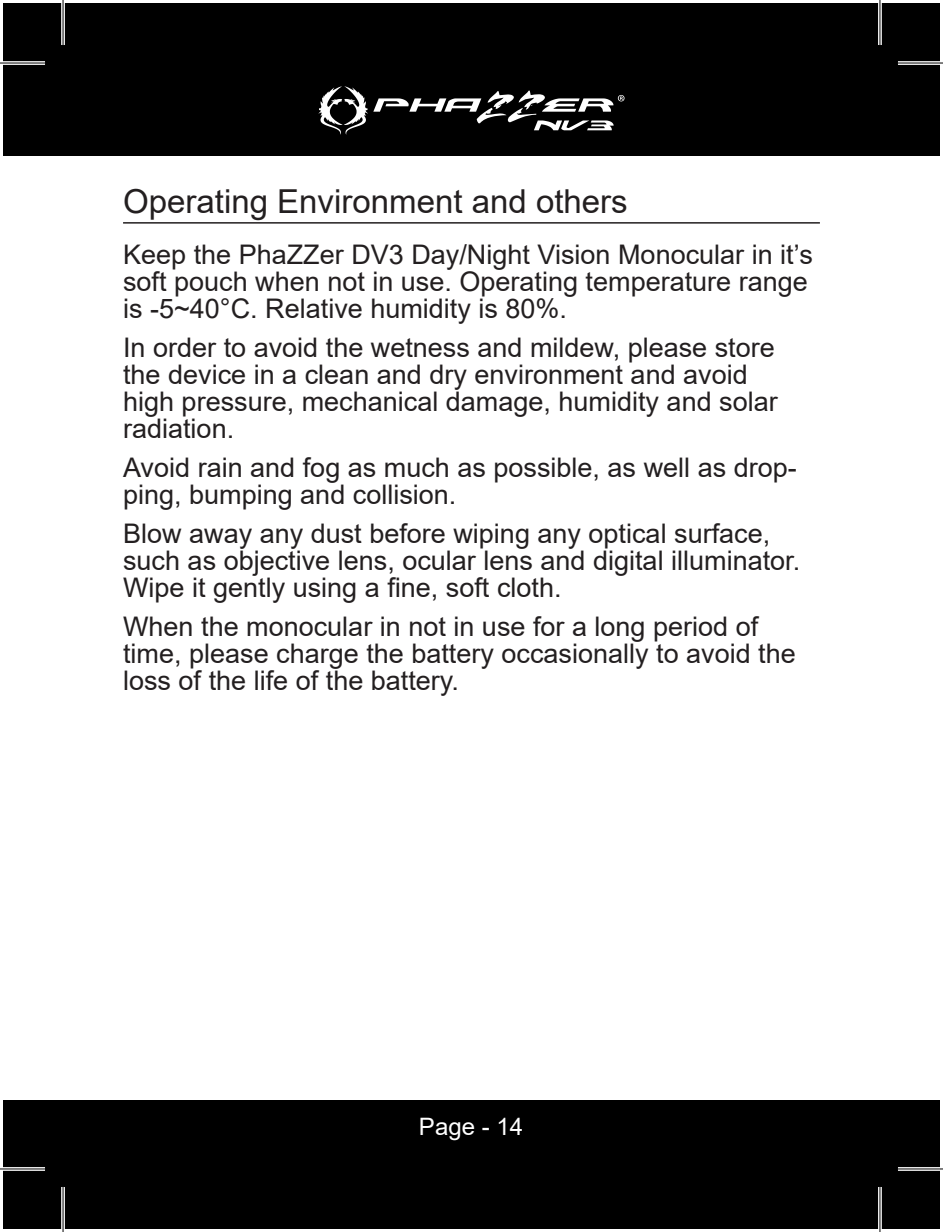
<style>
.page{position:relative;width:943px;height:1232px;background:#fff}
.page>*{position:absolute;margin:0;border:0;box-sizing:border-box;transform-origin:0 0}
.TOC_Page_Headings{font:33px "Arial";color:#231f20}
.Body{font:27px/27px "Arial";color:#231f20}
.t1{font:24px "Arial";color:#fff}
</style>
<div class="page">
<div style="left:3px;top:3px;width:936px;height:153px;background:#000"></div>
<svg style="left:318px;top:86px;width:306px;height:49px"></svg>
<div style="left:3px;top:1100px;width:936px;height:129px;background:#000"></div>
<hr style="left:123px;top:222px;width:696px;height:2px;background:#231f20">
<svg style="left:3px;top:61px;width:42px;height:4px"></svg>
<svg style="left:898px;top:61px;width:42px;height:4px"></svg>
<hr style="left:0;top:1167px;width:45px;height:3px;background:#fff">
<hr style="left:897px;top:1167px;width:45px;height:3px;background:#fff">
<svg style="left:61px;top:3px;width:4px;height:42px"></svg>
<svg style="left:61px;top:1187px;width:4px;height:42px"></svg>
<hr style="left:878px;top:0;width:3px;height:45px;background:#fff">
<hr style="left:878px;top:1187px;width:3px;height:45px;background:#fff">
<hr style="left:0;top:62px;width:45px;height:2px;background:#000">
<hr style="left:897px;top:62px;width:45px;height:2px;background:#000">
<hr style="left:0;top:1168px;width:45px;height:1px;background:#000">
<hr style="left:897px;top:1168px;width:45px;height:1px;background:#000">
<hr style="left:62px;top:0;width:2px;height:45px;background:#000">
<hr style="left:62px;top:1187px;width:2px;height:45px;background:#000">
<hr style="left:879px;top:0;width:1px;height:45px;background:#000">
<hr style="left:879px;top:1187px;width:1px;height:45px;background:#000">
<p class="TOC_Page_Headings" style="left:123px;top:179px;width:506px">Operating Environment and others</p>
<p class="Body" style="left:123px;top:241px;width:691px">Keep the PhaZZer DV3 Day/Night Vision Monocular in it’s soft pouch when not in use. Operating temperature range is -5~40°C. Relative humidity is 80%.</p>
<p class="Body" style="left:123px;top:334px;width:656px">In order to avoid the wetness and mildew, please store the device in a clean and dry environment and avoid high pressure, mechanical damage, humidity and solar radiation.</p>
<p class="Body" style="left:123px;top:454px;width:675px">Avoid rain and fog as much as possible, as well as drop&shy;ping, bumping and collision.</p>
<p class="Body" style="left:123px;top:520px;width:678px">Blow away any dust before wiping any optical surface, such as objective lens, ocular lens and digital illuminator.<br>Wipe it gently using a fine, soft cloth.</p>
<p class="Body" style="left:123px;top:613px;width:674px">When the monocular in not in use for a long period of time, please charge the battery occasionally to avoid the loss of the life of the battery.</p>
<p class="t1" style="left:419px;top:1110px;width:106px">Page - 14</p>
</div>
